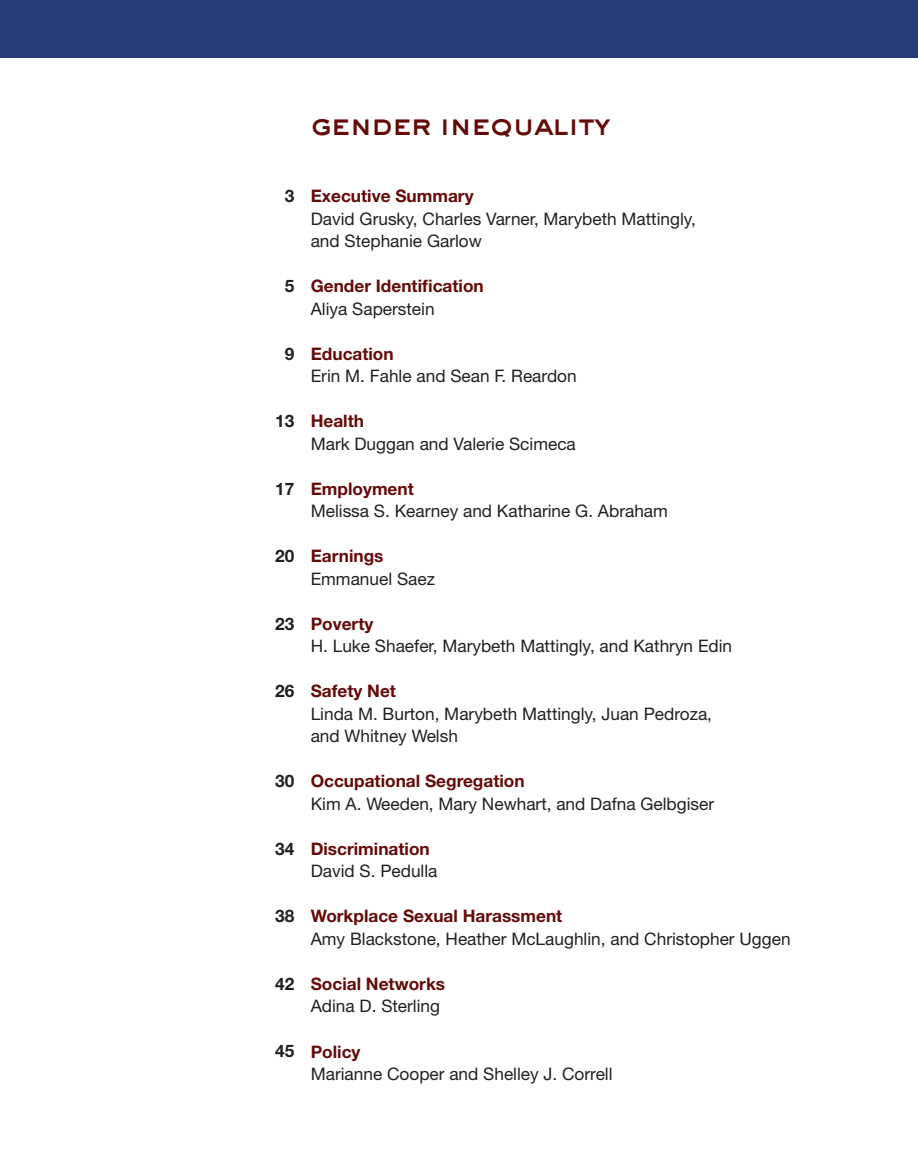
<style>
.page{position:relative;width:918px;height:1175px;background:#fff}
.page>*{position:absolute;margin:0;border:0;box-sizing:border-box;transform-origin:0 0}
.t1{font:30px "AT Sackers Heavy Gothic";letter-spacing:-.065em;color:#640b0a}
.TOC_author{font:17.25px/22.5px "Helvetica Neue";color:#231f20}
.TOC_article{font:700 17.25px "Helvetica Neue";color:#640b0a}
.t2{font:700 17.25px "Helvetica Neue";color:#231f20}
</style>
<div class="page">
<div style="left:0;top:0;width:918px;height:57px;background:#283b77"></div>
<p class="t1" style="left:311px;top:103px;width:302px">gender inequality</p>
<p class="t2" style="left:285px;top:185px;width:11px">3</p>
<p class="t2" style="left:285px;top:275px;width:11px">5</p>
<p class="t2" style="left:285px;top:343px;width:11px">9</p>
<p class="t2" style="left:275px;top:410px;width:21px">13</p>
<p class="t2" style="left:275px;top:478px;width:21px">17</p>
<p class="t2" style="left:275px;top:545px;width:21px">20</p>
<p class="t2" style="left:275px;top:613px;width:21px">23</p>
<p class="t2" style="left:275px;top:680px;width:21px">26</p>
<p class="t2" style="left:275px;top:770px;width:21px">30</p>
<p class="t2" style="left:275px;top:838px;width:21px">34</p>
<p class="t2" style="left:275px;top:905px;width:21px">38</p>
<p class="t2" style="left:275px;top:973px;width:21px">42</p>
<p class="t2" style="left:275px;top:1040px;width:21px">45</p>
<p class="TOC_article" style="left:311px;top:185px;width:164px">Executive Summary</p>
<p class="TOC_author" style="left:311px;top:207px;width:387px">David Grusky, Charles Varner, Marybeth Mattingly, and Stephanie Garlow</p>
<p class="TOC_article" style="left:311px;top:275px;width:175px">Gender Identification</p>
<p class="TOC_author" style="left:311px;top:297px;width:125px">Aliya Saperstein</p>
<p class="TOC_article" style="left:311px;top:343px;width:85px">Education</p>
<p class="TOC_author" style="left:311px;top:364px;width:268px">Erin M. Fahle and Sean F. Reardon</p>
<p class="TOC_article" style="left:311px;top:410px;width:55px">Health</p>
<p class="TOC_author" style="left:311px;top:432px;width:267px">Mark Duggan and Valerie Scimeca</p>
<p class="TOC_article" style="left:311px;top:478px;width:105px">Employment</p>
<p class="TOC_author" style="left:311px;top:499px;width:359px">Melissa S. Kearney and Katharine G. Abraham</p>
<p class="TOC_article" style="left:311px;top:545px;width:74px">Earnings</p>
<p class="TOC_author" style="left:311px;top:567px;width:126px">Emmanuel Saez</p>
<p class="TOC_article" style="left:311px;top:613px;width:64px">Poverty</p>
<p class="TOC_author" style="left:311px;top:634px;width:423px">H. Luke Shaefer, Marybeth Mattingly, and Kathryn Edin</p>
<p class="TOC_article" style="left:311px;top:680px;width:87px">Safety Net</p>
<p class="TOC_author" style="left:311px;top:702px;width:403px">Linda M. Burton, Marybeth Mattingly, Juan Pedroza, and Whitney Welsh</p>
<p class="TOC_article" style="left:311px;top:770px;width:216px">Occupational Segregation</p>
<p class="TOC_author" style="left:311px;top:792px;width:405px">Kim A. Weeden, Mary Newhart, and Dafna Gelbgiser</p>
<p class="TOC_article" style="left:311px;top:838px;width:121px">Discrimination</p>
<p class="TOC_author" style="left:311px;top:859px;width:128px">David S. Pedulla</p>
<p class="TOC_article" style="left:311px;top:905px;width:253px">Workplace Sexual Harassment</p>
<p class="TOC_author" style="left:311px;top:927px;width:481px">Amy Blackstone, Heather McLaughlin, and Christopher Uggen</p>
<p class="TOC_article" style="left:311px;top:973px;width:136px">Social Networks</p>
<p class="TOC_author" style="left:311px;top:994px;width:131px">Adina D. Sterling</p>
<p class="TOC_article" style="left:311px;top:1040px;width:51px">Policy</p>
<p class="TOC_author" style="left:311px;top:1062px;width:303px">Marianne Cooper and Shelley J. Correll</p>
</div>
